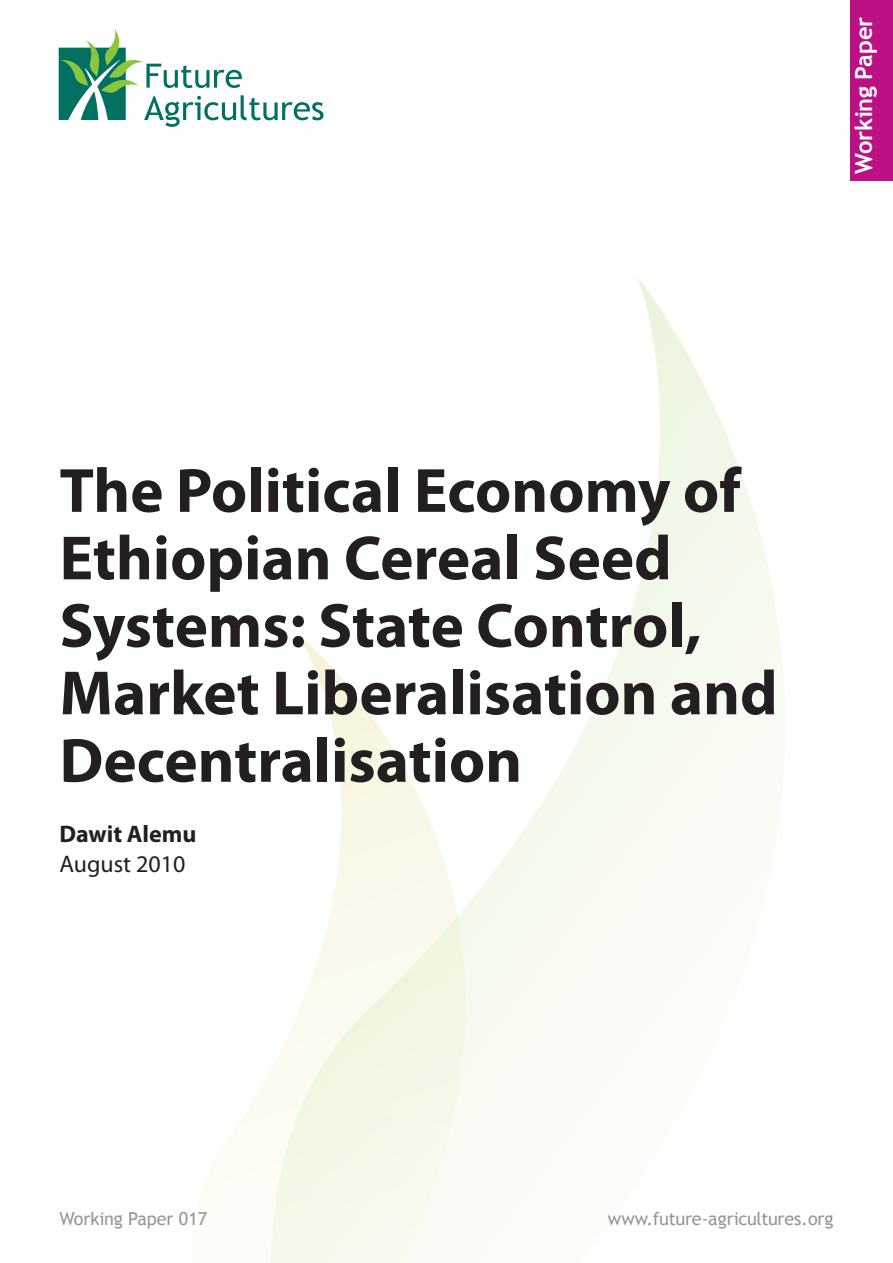
<style>
.page{position:relative;width:893px;height:1263px;background:#fff}
.page>*{position:absolute;margin:0;border:0;box-sizing:border-box;transform-origin:0 0}
.t1{font:700 63px/67.5px "Myriad Pro";color:#231f20}
.t2{font:700 24px "Myriad Pro";color:#231f20}
.t3{font:24px "Myriad Pro";color:#231f20}
.t4{font:700 23.7px "Trebuchet MS";letter-spacing:-.005em;color:#fff}
.t5{font:18px "Trebuchet MS";letter-spacing:-.005em;color:#939598}
</style>
<div class="page">
<svg style="left:59px;top:29px;width:264px;height:98px"></svg>
<div style="left:850px;top:0;width:43px;height:180px;background:#bc1085"></div>
<p class="t4" style="left:849px;top:174px;width:158px;rotate:-90deg">Working Paper</p>
<p class="t1" style="left:60px;top:455px;width:720px">The Political Economy of<br>Ethiopian Cereal Seed<br>Systems: State Control,<br>Market Liberalisation and<br>Decentralisation</p>
<p class="t2" style="left:60px;top:818px;width:138px">Dawit Alemu</p>
<p class="t3" style="left:60px;top:849px;width:127px">August 2010</p>
<p class="t5" style="left:60px;top:1208px;width:149px">Working Paper 017</p>
<p class="t5" style="left:608px;top:1208px;width:227px">www.future-agricultures.org</p>
</div>
